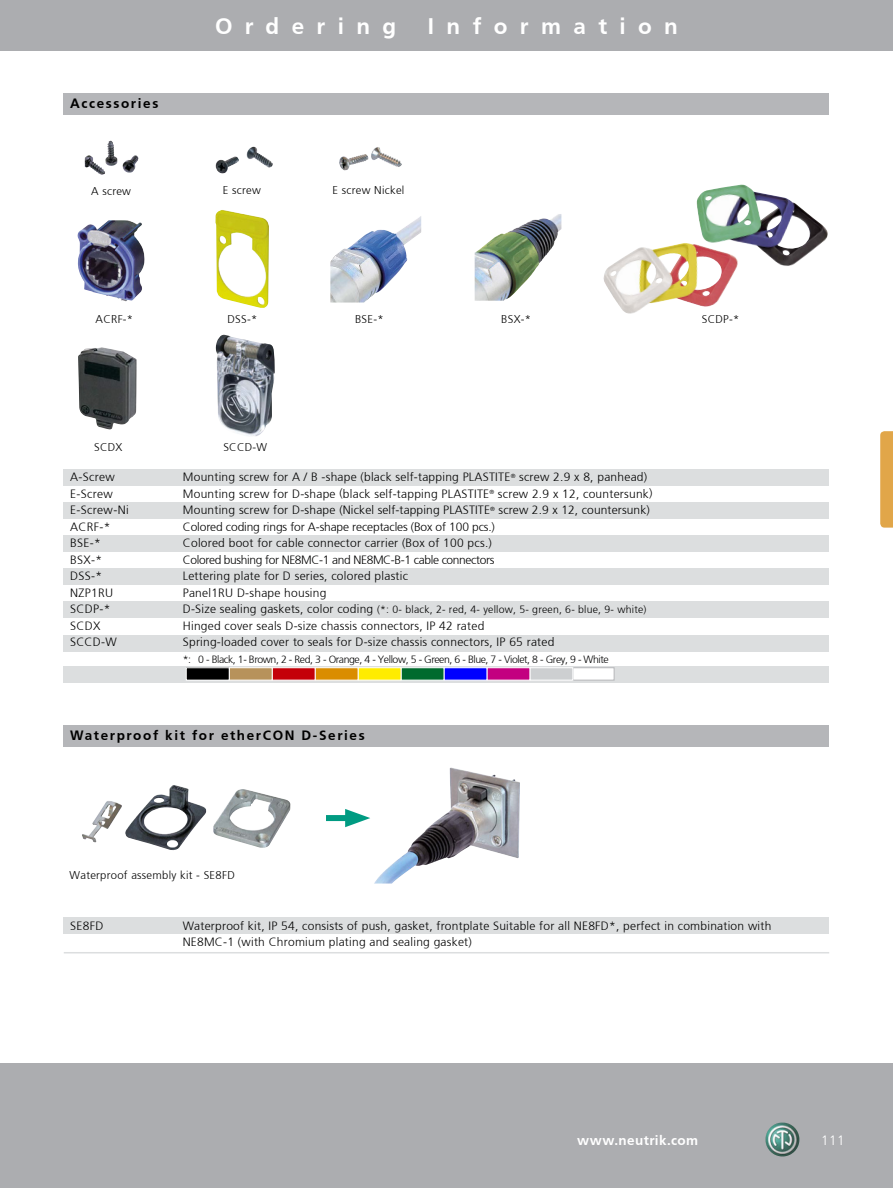
<style>
.page{position:relative;width:893px;height:1188px;background:#fff}
.page>*{position:absolute;margin:0;border:0;box-sizing:border-box;transform-origin:0 0}
.t1{font:700 22.5px "Frutiger";letter-spacing:.55em;color:#fff}
.t2{font:700 13.5px "Frutiger";letter-spacing:.12em;color:#000}
.t3{font:700 13.5px "Frutiger";letter-spacing:.025em;color:#fff}
.t4{font:300 13.5px "Frutiger";color:#fff}
.t5{font:300 12px/16.5px "Frutiger";letter-spacing:.02em;color:#000}
.t6{font:300 12px "Frutiger";letter-spacing:-.01em;color:#000}
.t7{font:300 12px "Frutiger";letter-spacing:-.03em;color:#000}
.t8{font:300 11.25px "Frutiger";letter-spacing:.025em;color:#000}
.t9{font:300 10.5px "Frutiger";letter-spacing:.02em;color:#000}
.t10{font:300 10.5px "Frutiger";letter-spacing:-.04em;color:#000}
.s1{font-size:12px}
</style>
<div class="page">
<div style="left:0;top:0;width:893px;height:51px;background:#acadb0"></div>
<div style="left:13px;top:1063px;width:880px;height:125px;background:#acadb0"></div>
<svg style="left:880px;top:431px;width:13px;height:97px"></svg>
<img style="left:765px;top:1123px;width:34px;height:33px">
<div style="left:0;top:1063px;width:13px;height:125px;background:#acadb0"></div>
<div style="left:64px;top:666px;width:765px;height:17px;background:#dcdedf"></div>
<div style="left:64px;top:469px;width:765px;height:17px;background:#dcdedf"></div>
<div style="left:64px;top:502px;width:765px;height:17px;background:#dcdedf"></div>
<div style="left:64px;top:94px;width:765px;height:21px;background:#b5b6b9"></div>
<img style="left:85px;top:141px;width:54px;height:34px">
<div style="left:64px;top:535px;width:765px;height:17px;background:#dcdedf"></div>
<div style="left:64px;top:568px;width:765px;height:17px;background:#dcdedf"></div>
<div style="left:64px;top:602px;width:765px;height:16px;background:#dcdedf"></div>
<img style="left:215px;top:147px;width:58px;height:27px">
<img style="left:339px;top:147px;width:63px;height:24px">
<img style="left:330px;top:216px;width:91px;height:87px">
<div style="left:64px;top:725px;width:765px;height:21px;background:#b5b6b9"></div>
<div style="left:64px;top:918px;width:765px;height:16px;background:#dcdedf"></div>
<img style="left:77px;top:220px;width:68px;height:81px">
<img style="left:215px;top:210px;width:54px;height:98px">
<img style="left:78px;top:347px;width:59px;height:83px">
<div style="left:64px;top:635px;width:765px;height:16px;background:#dcdedf"></div>
<img style="left:475px;top:214px;width:86px;height:87px">
<img style="left:696px;top:185px;width:132px;height:81px">
<img style="left:603px;top:243px;width:137px;height:71px">
<img style="left:82px;top:785px;width:209px;height:65px">
<img style="left:374px;top:768px;width:146px;height:116px">
<img style="left:215px;top:335px;width:60px;height:101px">
<hr style="left:64px;top:952px;width:765px;height:1px;background:#dcdedf">
<div style="left:326px;top:815px;width:30px;height:6px;background:#009b82"></div>
<svg style="left:345px;top:809px;width:25px;height:18px"></svg>
<div style="left:573px;top:668px;width:41px;height:12px;background:#fff;border:1px solid #b5b6b9"></div>
<div style="left:530px;top:668px;width:43px;height:12px;background:#cdcfd1;border:1px solid #fff"></div>
<div style="left:487px;top:668px;width:43px;height:12px;background:#c30080"></div>
<div style="left:444px;top:668px;width:43px;height:12px;background:#00f"></div>
<div style="left:401px;top:668px;width:43px;height:12px;background:#006a2e"></div>
<div style="left:358px;top:668px;width:43px;height:12px;background:#ffec00"></div>
<div style="left:315px;top:668px;width:43px;height:12px;background:#da8d00"></div>
<div style="left:272px;top:668px;width:43px;height:12px;background:#c40009"></div>
<div style="left:229px;top:668px;width:43px;height:12px;background:#b7925b"></div>
<div style="left:186px;top:668px;width:43px;height:12px;background:#000"></div>
<p class="t2" style="left:70px;top:96px;width:90px">Accessories</p>
<h1 class="t1" style="left:215px;top:13px;width:183px">Ordering</h1>
<h1 class="t1" style="left:428px;top:13px;width:252px">Information</h1>
<p class="t8" style="left:91px;top:184px;width:41px">A screw</p>
<p class="t8" style="left:223px;top:184px;width:39px">E screw</p>
<p class="t8" style="left:333px;top:184px;width:73px">E screw Nickel</p>
<p class="t8" style="left:96px;top:313px;width:39px">ACRF-*</p>
<p class="t8" style="left:228px;top:313px;width:31px">DSS-*</p>
<p class="t8" style="left:355px;top:313px;width:30px">BSE-*</p>
<p class="t8" style="left:94px;top:441px;width:30px">SCDX</p>
<p class="t8" style="left:223px;top:441px;width:45px">SCCD-W</p>
<p class="t8" style="left:501px;top:313px;width:31px">BSX-*</p>
<p class="t8" style="left:702px;top:313px;width:39px">SCDP-*</p>
<p class="t5" style="left:70px;top:469px;width:46px">A-Screw</p>
<p class="t5" style="left:183px;top:469px;width:466px">Mounting screw for A / B -shape (black self-tapping PLASTITE<sup>®</sup> screw 2.9 x 8, panhead)</p>
<p class="t5" style="left:70px;top:485px;width:44px">E-Screw</p>
<p class="t5" style="left:183px;top:485px;width:471px">Mounting screw for D-shape (black self-tapping PLASTITE<sup>®</sup> screw 2.9 x 12, countersunk)</p>
<p class="t5" style="left:70px;top:502px;width:60px">E-Screw-Ni</p>
<p class="t5" style="left:183px;top:502px;width:468px">Mounting screw for D-shape (Nickel self-tapping PLASTITE<sup>®</sup> screw 2.9 x 12, countersunk)</p>
<p class="t5" style="left:70px;top:518px;width:42px">ACRF-*</p>
<p class="t6" style="left:183px;top:520px;width:314px">Colored coding rings for A-shape receptacles (Box of 100 pcs.)</p>
<p class="t5" style="left:70px;top:535px;width:32px">BSE-*</p>
<p class="t5" style="left:183px;top:535px;width:311px">Colored boot for cable connector carrier (Box of 100 pcs.)</p>
<p class="t5" style="left:70px;top:551px;width:34px">BSX-*</p>
<p class="t7" style="left:183px;top:553px;width:313px">Colored bushing for NE8MC-1 and NE8MC-B-1 cable connectors</p>
<p class="t5" style="left:70px;top:568px;width:34px">DSS-*</p>
<p class="t5" style="left:183px;top:568px;width:227px">Lettering plate for D series, colored plastic</p>
<p class="t5" style="left:70px;top:584px;width:45px">NZP1RU</p>
<p class="t5" style="left:183px;top:584px;width:145px">Panel1RU D-shape housing</p>
<p class="t5" style="left:70px;top:601px;width:42px">SCDP-*</p>
<p class="t9" style="left:183px;top:604px;width:465px"><span class="s1">D-Size sealing gaskets, color coding</span> (*: 0- black, 2- red, 4- yellow, 5- green, 6- blue, 9- white)</p>
<p class="t5" style="left:70px;top:617px;width:32px">SCDX</p>
<p class="t5" style="left:183px;top:617px;width:303px">Hinged cover seals D-size chassis connectors, IP 42 rated</p>
<p class="t5" style="left:70px;top:634px;width:48px">SCCD-W</p>
<p class="t5" style="left:183px;top:634px;width:373px">Spring-loaded cover to seals for D-size chassis connectors, IP 65 rated</p>
<p class="t10" style="left:183px;top:653px;width:427px">*: 0 - Black, 1- Brown, 2 - Red, 3 - Orange, 4 - Yellow, 5 - Green, 6 - Blue, 7 - Violet, 8 - Grey, 9 - White</p>
<p class="t2" style="left:70px;top:727px;width:296px">Waterproof kit for etherCON D-Series</p>
<p class="t8" style="left:70px;top:869px;width:167px">Waterproof assembly kit - SE8FD</p>
<p class="t5" style="left:70px;top:918px;width:35px">SE8FD</p>
<p class="t5" style="left:183px;top:918px;width:590px">Waterproof kit, IP 54, consists of push, gasket, frontplate Suitable for all NE8FD*, perfect in combination with<br>NE8MC-1 (with Chromium plating and sealing gasket)</p>
<p class="t3" style="left:577px;top:1132px;width:123px">www.neutrik.com</p>
<p class="t4" style="left:821px;top:1132px;width:25px">111</p>
</div>
